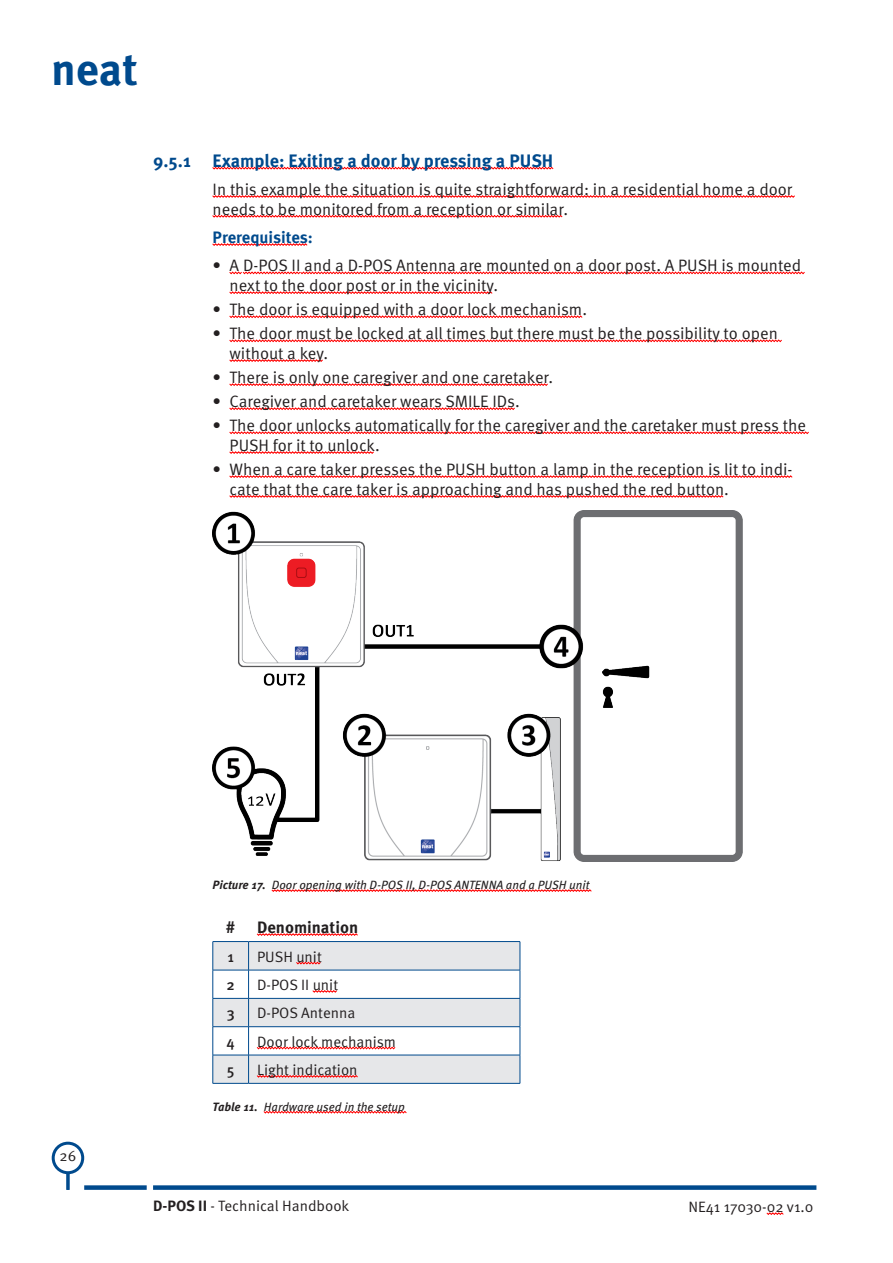
<style>
.page{position:relative;width:893px;height:1263px;background:#fff}
.page>*{position:absolute;margin:0;border:0;box-sizing:border-box;transform-origin:0 0}
.t1{font:700 45px "Meta OT";color:#004a8d}
.t2{font:700 18px "Meta OT";color:#004a8d}
.t3{font:16.5px/19.8px "Meta OT Norm";color:#231f20}
.t4{font:700 16.5px "Meta OT";letter-spacing:-.005em;color:#004a8d}
.t5{font:700 16.5px "Meta OT";color:#231f20}
.t6{font:15px "Meta OT Norm";color:#231f20}
.t7{font:500 15px "Meta OT";color:#231f20}
.t8{font:italic 12px "Meta OT";color:#231f20}
.s1{font-weight:700}
.s2{font-family:"Meta OT";font-weight:700}
</style>
<div class="page">
<svg style="left:766px;top:1212px;width:18px;height:3px"></svg>
<div style="left:52px;top:1142px;width:32px;height:32px;border:3px solid #004a8d;border-radius:50%"></div>
<hr style="left:66px;top:1173px;width:3px;height:17px;background:#004a8d">
<div style="left:153px;top:1185px;width:663px;height:5px;background:#004a8d"></div>
<div style="left:84px;top:1185px;width:63px;height:5px;background:#004a8d"></div>
<svg style="left:212px;top:166px;width:342px;height:4px"></svg>
<svg style="left:212px;top:195px;width:583px;height:3px"></svg>
<svg style="left:212px;top:215px;width:351px;height:3px"></svg>
<svg style="left:212px;top:243px;width:96px;height:3px"></svg>
<svg style="left:229px;top:271px;width:576px;height:4px"></svg>
<svg style="left:229px;top:291px;width:264px;height:3px"></svg>
<svg style="left:229px;top:315px;width:354px;height:3px"></svg>
<svg style="left:229px;top:339px;width:553px;height:4px"></svg>
<svg style="left:229px;top:359px;width:94px;height:3px"></svg>
<svg style="left:229px;top:383px;width:319px;height:3px"></svg>
<svg style="left:229px;top:407px;width:286px;height:3px"></svg>
<svg style="left:229px;top:431px;width:580px;height:4px"></svg>
<svg style="left:229px;top:451px;width:145px;height:3px"></svg>
<svg style="left:229px;top:475px;width:564px;height:3px"></svg>
<svg style="left:229px;top:495px;width:495px;height:3px"></svg>
<svg style="left:271px;top:889px;width:321px;height:3px"></svg>
<svg style="left:263px;top:1110px;width:144px;height:4px"></svg>
<img style="left:213px;top:511px;width:529px;height:351px">
<hr style="left:213px;top:1083px;width:36px;height:1px;background:#004a8d">
<hr style="left:249px;top:1083px;width:271px;height:1px;background:#004a8d">
<svg style="left:213px;top:933px;width:308px;height:150px"></svg>
<h1 class="t1" style="left:51px;top:41px;width:88px">neat</h1>
<p class="t2" style="left:153px;top:149px;width:402px">9.5.1 Example: Exiting a door by pressing a PUSH</p>
<p class="t3" style="left:213px;top:180px;width:581px">In this example the situation is quite straightforward: in a residential home a door needs to be monitored from a reception or similar.</p>
<p class="t4" style="left:213px;top:227px;width:102px">Prerequisites:</p>
<p class="t3" style="left:230px;top:256px;width:573px;text-indent:-17px">• A D-POS II and a D-POS Antenna are mounted on a door post. A PUSH is mounted next to the door post or in the vicinity.</p>
<p class="t3" style="left:213px;top:300px;width:376px">• The door is equipped with a door lock mechanism.</p>
<p class="t3" style="left:230px;top:324px;width:550px;text-indent:-17px">• The door must be locked at all times but there must be the possibility to open without a key.</p>
<p class="t3" style="left:213px;top:368px;width:342px">• There is only one caregiver and one caretaker.</p>
<p class="t3" style="left:213px;top:392px;width:309px">• Caregiver and caretaker wears SMILE IDs.</p>
<p class="t3" style="left:230px;top:416px;width:578px;text-indent:-17px">• The door unlocks automatically for the caregiver and the caretaker must press the<br>PUSH for it to unlock.</p>
<p class="t3" style="left:230px;top:460px;width:564px;text-indent:-17px">• When a care taker presses the PUSH button a lamp in the reception is lit to indi&shy;cate that the care taker is approaching and has pushed the red button.</p>
<p class="t6" style="left:60px;top:1147px;width:18px">26</p>
<p class="t8" style="left:213px;top:877px;width:378px"><span class="s1">Picture 17.</span> Door opening with D-POS II, D-POS ANTENNA and a PUSH unit</p>
<p class="t5" style="left:226px;top:917px;width:11px">#</p>
<p class="t5" style="left:257px;top:917px;width:103px">Denomination</p>
<p class="t7" style="left:227px;top:947px;width:8px">1</p>
<p class="t6" style="left:257px;top:947px;width:66px">PUSH unit</p>
<p class="t7" style="left:226px;top:975px;width:10px">2</p>
<p class="t6" style="left:257px;top:976px;width:83px">D-POS II unit</p>
<p class="t7" style="left:227px;top:1004px;width:10px">3</p>
<p class="t6" style="left:257px;top:1004px;width:100px">D-POS Antenna</p>
<p class="t7" style="left:227px;top:1032px;width:10px">4</p>
<p class="t6" style="left:257px;top:1032px;width:141px">Door lock mechanism</p>
<p class="t7" style="left:227px;top:1060px;width:9px">5</p>
<p class="t6" style="left:257px;top:1060px;width:102px">Light indication</p>
<p class="t8" style="left:213px;top:1099px;width:194px"><span class="s1">Table 11.</span> Hardware used in the setup</p>
<p class="t6" style="left:153px;top:1197px;width:198px"><span class="s2">D-POS II</span> - Technical Handbook</p>
<p class="t6" style="left:688px;top:1198px;width:127px">NE41 17030-02 v1.0</p>
</div>
